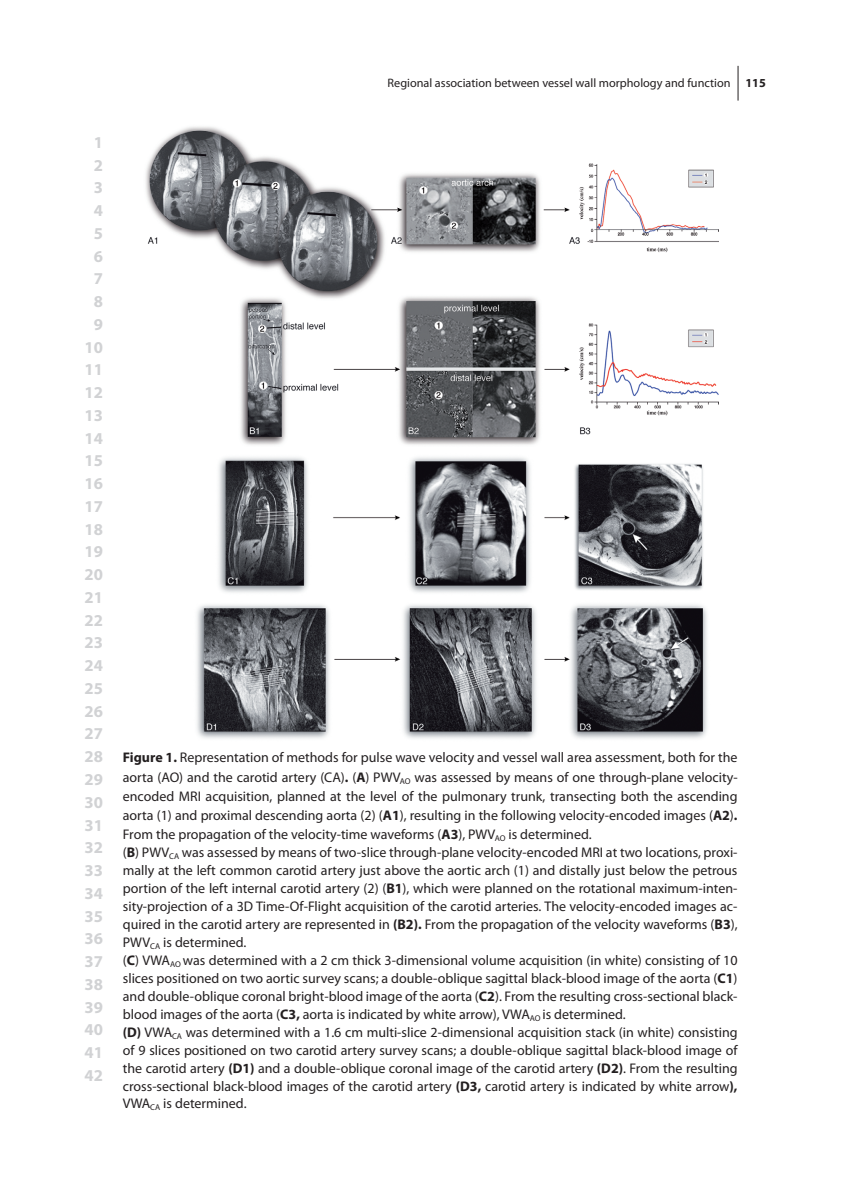
<style>
.page{position:relative;width:851px;height:1199px;background:#fff}
.page>*{position:absolute;margin:0;border:0;box-sizing:border-box;transform-origin:0 0}
.t1{font:700 16.62px/22.8px "Myriad Pro";letter-spacing:.01em;color:#d1d2d4;text-align:center}
.t2{font:14px/17.8px "Myriad Pro";color:#231f20;text-align:justify}
.t3{font:12.25px "Myriad Pro";color:#231f20}
.s1{font-weight:700}
</style>
<div class="page">
<hr style="left:738px;top:66px;width:1px;height:35px;background:#231f20">
<img style="left:145px;top:126px;width:573px;height:613px">
<p class="t1" style="left:84px;top:130px;width:20px">1<br>2<br>3<br>4<br>5<br>6<br>7<br>8<br>9<br>10<br>11<br>12<br>13<br>14<br>15<br>16<br>17<br>18<br>19<br>20<br>21<br>22<br>23<br>24<br>25<br>26<br>27<br>28<br>29<br>30<br>31<br>32<br>33<br>34<br>35<br>36<br>37<br>38<br>39<br>40<br>41<br>42</p>
<p class="t3" style="left:388px;top:76px;width:380px">Regional association between vessel wall morphology and function <span class="s1">115</span></p>
<p class="t2" style="left:123px;top:747px;width:616px;line-height:19.2px"><span class="s1">Figure 1.</span> Representation of methods for pulse wave velocity and vessel wall area assessment, both for the aorta (AO) and the carotid artery (CA)<span class="s1">.</span> (<span class="s1">A</span>) PWV<sub>AO</sub> was assessed by means of one through-plane velocity&shy;encoded MRI acquisition, planned at the level of the pulmonary trunk, transecting both the ascending aorta (1) and proximal descending aorta (2) (<span class="s1">A1</span>), resulting in the following velocity-encoded images (<span class="s1">A2</span>)<span class="s1">.<br></span>From the propagation of the velocity-time waveforms (<span class="s1">A3</span>), PWV<sub>AO</sub> is determined.</p>
<p class="t2" style="left:123px;top:843px;width:616px;text-align:left">(<span class="s1">B</span>) PWV<sub>CA</sub> was assessed by means of two-slice through-plane velocity-encoded MRI at two locations, proxi&shy;mally at the left common carotid artery just above the aortic arch (1) and distally just below the petrous portion of the left internal carotid artery (2) (<span class="s1">B1</span>), which were planned on the rotational maximum-inten&shy;sity-projection of a 3D Time-Of-Flight acquisition of the carotid arteries. The velocity-encoded images ac&shy;quired in the carotid artery are represented in <span class="s1">(B2).</span> From the propagation of the velocity waveforms (<span class="s1">B3</span>), PWV<sub>CA</sub> is determined.<br>(<span class="s1">C</span>) VWA<sub>AO</sub> was determined with a 2 cm thick 3-dimensional volume acquisition (in white) consisting of 10 slices positioned on two aortic survey scans; a double-oblique sagittal black-blood image of the aorta (<span class="s1">C1</span>) and double-oblique coronal bright-blood image of the aorta (<span class="s1">C2</span>). From the resulting cross-sectional black&shy;blood images of the aorta (<span class="s1">C3,</span> aorta is indicated by white arrow), VWA<sub>AO</sub> is determined.<br><span class="s1">(D)</span> VWA<sub>CA</sub> was determined with a 1.6 cm multi-slice 2-dimensional acquisition stack (in white) consisting of 9 slices positioned on two carotid artery survey scans; a double-oblique sagittal black-blood image of the carotid artery <span class="s1">(D1)</span> and a double-oblique coronal image of the carotid artery <span class="s1">(D2)</span>. From the resulting cross-sectional black-blood images of the carotid artery <span class="s1">(D3,</span> carotid artery is indicated by white arrow<span class="s1">), </span>VWA<sub>CA</sub> is determined.</p>
</div>
